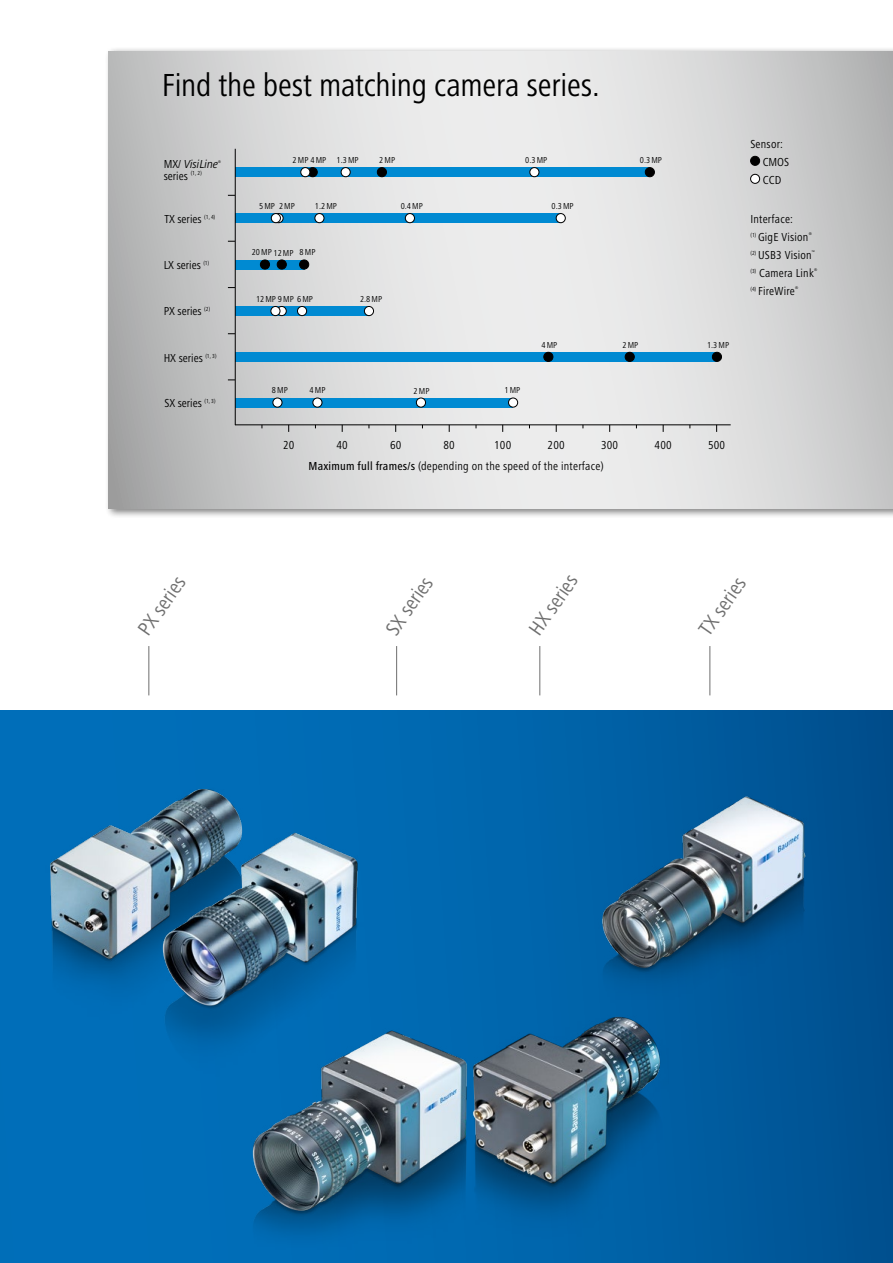
<style>
.page{position:relative;width:893px;height:1263px;background:#fff}
.page>*{position:absolute;margin:0;border:0;box-sizing:border-box;transform-origin:0 0}
.t1{font:condensed 33px "Frutiger Next LT";letter-spacing:-.01em;color:#000}
.t2{font:condensed 21px "Frutiger Next LT";color:#6e6e6e}
.t3{font:condensed 12px/18px "Frutiger Next LT";letter-spacing:.02em;color:#000}
.t4{font:condensed 12px "Frutiger Next LT";color:#000}
.t5{font:italic 12px "Frutiger Next LT";color:#000;scale:.9 1}
.t6{font:condensed 8.85px "Frutiger Next LT";color:#000}
.t7{font:condensed 3.9px "Frutiger Next LT";color:#000}
.t8{font:italic 3.9px "Frutiger Next LT";color:#000;scale:.9 1}
.s1{font-style:normal;font-stretch:condensed}
.s2{font-weight:500}
</style>
<div class="page">
<img style="left:0;top:711px;width:893px;height:552px">
<img style="left:445px;top:973px;width:224px;height:266px">
<img style="left:579px;top:788px;width:250px;height:281px">
<img style="left:214px;top:1004px;width:282px;height:259px">
<img style="left:0;top:992px;width:1px;height:271px">
<img style="left:10px;top:759px;width:259px;height:263px">
<img style="left:136px;top:833px;width:263px;height:286px">
<hr style="left:709px;top:646px;width:1px;height:49px;background:#6e6e6e">
<hr style="left:539px;top:646px;width:1px;height:49px;background:#6e6e6e">
<hr style="left:396px;top:646px;width:1px;height:49px;background:#6e6e6e">
<hr style="left:148px;top:646px;width:1px;height:49px;background:#6e6e6e">
<div style="left:104px;top:47px;width:789px;height:472px;background:#000;opacity:.5"></div>
<svg style="left:109px;top:51px;width:784px;height:458px;background:#d6d7d7"></svg>
<div style="left:235px;top:398px;width:278px;height:9px;background:#008ad2"></div>
<div style="left:508px;top:398px;width:10px;height:9px;background:#fff;border-radius:50%"></div>
<div style="left:508px;top:398px;width:10px;height:9px;border:1px solid #000;border-radius:50%"></div>
<div style="left:416px;top:398px;width:9px;height:9px;background:#fff;border-radius:50%"></div>
<div style="left:416px;top:398px;width:10px;height:9px;border:1px solid #000;border-radius:50%"></div>
<div style="left:313px;top:398px;width:9px;height:9px;background:#fff;border-radius:50%"></div>
<div style="left:313px;top:398px;width:9px;height:9px;border:1px solid #000;border-radius:50%"></div>
<div style="left:273px;top:398px;width:9px;height:9px;background:#fff;border-radius:50%"></div>
<div style="left:273px;top:398px;width:9px;height:9px;border:1px solid #000;border-radius:50%"></div>
<div style="left:235px;top:213px;width:326px;height:10px;background:#008ad2"></div>
<div style="left:556px;top:214px;width:9px;height:9px;background:#fff;border-radius:50%"></div>
<div style="left:556px;top:213px;width:9px;height:10px;border:1px solid #000;border-radius:50%"></div>
<div style="left:315px;top:214px;width:9px;height:9px;background:#fff;border-radius:50%"></div>
<div style="left:315px;top:213px;width:9px;height:10px;border:1px solid #000;border-radius:50%"></div>
<div style="left:274px;top:213px;width:9px;height:10px;border:1px solid #000;border-radius:50%"></div>
<div style="left:271px;top:214px;width:9px;height:9px;background:#fff;border-radius:50%"></div>
<div style="left:271px;top:213px;width:10px;height:10px;border:1px solid #000;border-radius:50%"></div>
<div style="left:235px;top:352px;width:482px;height:10px;background:#008ad2"></div>
<div style="left:712px;top:352px;width:9px;height:9px;background:#000;border-radius:50%"></div>
<div style="left:712px;top:352px;width:10px;height:10px;border:1px solid #000;border-radius:50%"></div>
<div style="left:625px;top:352px;width:9px;height:9px;background:#000;border-radius:50%"></div>
<div style="left:625px;top:352px;width:9px;height:10px;border:1px solid #000;border-radius:50%"></div>
<div style="left:544px;top:352px;width:9px;height:9px;background:#000;border-radius:50%"></div>
<div style="left:544px;top:352px;width:9px;height:10px;border:1px solid #000;border-radius:50%"></div>
<div style="left:235px;top:260px;width:69px;height:9px;background:#008ad2"></div>
<div style="left:277px;top:260px;width:9px;height:9px;background:#000;border-radius:50%"></div>
<div style="left:277px;top:260px;width:9px;height:9px;border:1px solid #000;border-radius:50%"></div>
<div style="left:300px;top:260px;width:9px;height:9px;background:#000;border-radius:50%"></div>
<div style="left:299px;top:260px;width:10px;height:9px;border:1px solid #000;border-radius:50%"></div>
<div style="left:260px;top:260px;width:10px;height:9px;background:#000;border-radius:50%"></div>
<div style="left:260px;top:260px;width:10px;height:9px;border:1px solid #000;border-radius:50%"></div>
<div style="left:235px;top:306px;width:134px;height:10px;background:#008ad2"></div>
<div style="left:364px;top:306px;width:10px;height:10px;background:#fff;border-radius:50%"></div>
<div style="left:364px;top:306px;width:10px;height:10px;border:1px solid #000;border-radius:50%"></div>
<div style="left:297px;top:306px;width:10px;height:10px;background:#fff;border-radius:50%"></div>
<div style="left:297px;top:306px;width:10px;height:10px;border:1px solid #000;border-radius:50%"></div>
<svg style="left:277px;top:306px;width:9px;height:10px"></svg>
<div style="left:277px;top:306px;width:9px;height:10px;border:1px solid #000;border-radius:50%"></div>
<div style="left:271px;top:306px;width:9px;height:10px;background:#fff;border-radius:50%"></div>
<div style="left:271px;top:306px;width:9px;height:10px;border:1px solid #000;border-radius:50%"></div>
<div style="left:235px;top:167px;width:415px;height:10px;background:#008ad2"></div>
<div style="left:645px;top:168px;width:9px;height:9px;background:#000;border-radius:50%"></div>
<div style="left:645px;top:167px;width:10px;height:10px;border:1px solid #000;border-radius:50%"></div>
<div style="left:377px;top:168px;width:9px;height:9px;background:#000;border-radius:50%"></div>
<div style="left:377px;top:167px;width:10px;height:10px;border:1px solid #000;border-radius:50%"></div>
<div style="left:341px;top:168px;width:9px;height:9px;background:#fff;border-radius:50%"></div>
<div style="left:341px;top:167px;width:9px;height:10px;border:1px solid #000;border-radius:50%"></div>
<div style="left:308px;top:168px;width:9px;height:9px;background:#000;border-radius:50%"></div>
<div style="left:308px;top:167px;width:9px;height:10px;border:1px solid #000;border-radius:50%"></div>
<div style="left:301px;top:168px;width:9px;height:9px;background:#fff;border-radius:50%"></div>
<div style="left:301px;top:167px;width:9px;height:10px;border:1px solid #000;border-radius:50%"></div>
<div style="left:530px;top:168px;width:9px;height:9px;background:#fff;border-radius:50%"></div>
<div style="left:530px;top:167px;width:9px;height:10px;border:1px solid #000;border-radius:50%"></div>
<div style="left:405px;top:214px;width:9px;height:9px;background:#fff;border-radius:50%"></div>
<div style="left:405px;top:213px;width:10px;height:10px;border:1px solid #000;border-radius:50%"></div>
<hr style="left:235px;top:149px;width:1px;height:276px;background:#000">
<hr style="left:235px;top:425px;width:496px;height:1px;background:#000">
<div style="left:751px;top:156px;width:9px;height:9px;background:#000;border-radius:50%"></div>
<div style="left:750px;top:156px;width:10px;height:10px;border:1px solid #000;border-radius:50%"></div>
<div style="left:751px;top:174px;width:9px;height:9px;background:#fff;border-radius:50%"></div>
<div style="left:750px;top:174px;width:10px;height:10px;border:1px solid #000;border-radius:50%"></div>
<h1 class="t1" style="left:162px;top:67px;width:440px">Find the best matching camera series.</h1>
<p class="t5" style="left:164px;top:157px;width:62px"><span class="s1">MX/</span> VisiLine</p>
<p class="t8" style="left:218px;top:159px;width:5px">®</p>
<p class="t3" style="left:164px;top:167px;width:40px">series <sup>(1,</sup> <sup>2)</sup></p>
<p class="t4" style="left:164px;top:212px;width:53px">TX series <sup>(1,</sup> <sup>4)</sup></p>
<p class="t4" style="left:164px;top:258px;width:47px">LX series <sup>(1)</sup></p>
<p class="t4" style="left:164px;top:305px;width:48px">PX series <sup>(2)</sup></p>
<p class="t4" style="left:164px;top:351px;width:54px">HX series <sup>(1,</sup> <sup>3)</sup></p>
<p class="t4" style="left:164px;top:397px;width:53px">SX series <sup>(1,</sup> <sup>3)</sup></p>
<p class="t6" style="left:293px;top:156px;width:68px">2 MP 4 MP 1.3 MP</p>
<p class="t6" style="left:379px;top:155px;width:17px">2 MP</p>
<p class="t6" style="left:525px;top:155px;width:24px">0.3 MP</p>
<p class="t6" style="left:640px;top:155px;width:24px">0.3 MP</p>
<p class="t6" style="left:401px;top:201px;width:24px">0.4 MP</p>
<p class="t6" style="left:259px;top:201px;width:37px">5 MP 2 MP</p>
<p class="t6" style="left:315px;top:201px;width:24px">1.2 MP</p>
<p class="t6" style="left:551px;top:201px;width:24px">0.3 MP</p>
<p class="t6" style="left:252px;top:248px;width:65px">20 MP 12 MP 8 MP</p>
<p class="t6" style="left:256px;top:294px;width:58px">12 MP 9 MP 6 MP</p>
<p class="t6" style="left:360px;top:294px;width:24px">2.8 MP</p>
<p class="t6" style="left:272px;top:386px;width:17px">8 MP</p>
<p class="t6" style="left:310px;top:386px;width:17px">4 MP</p>
<p class="t6" style="left:414px;top:386px;width:17px">2 MP</p>
<p class="t6" style="left:504px;top:386px;width:17px">1 MP</p>
<p class="t6" style="left:541px;top:340px;width:17px">4 MP</p>
<p class="t6" style="left:622px;top:340px;width:17px">2 MP</p>
<p class="t6" style="left:707px;top:340px;width:24px">1.3 MP</p>
<p class="t3" style="left:283px;top:436px;width:13px">20</p>
<p class="t3" style="left:336px;top:436px;width:13px">40</p>
<p class="t3" style="left:390px;top:436px;width:13px">60</p>
<p class="t3" style="left:443px;top:436px;width:13px">80</p>
<p class="t3" style="left:494px;top:436px;width:19px">100</p>
<p class="t3" style="left:548px;top:436px;width:19px">200</p>
<p class="t3" style="left:601px;top:436px;width:19px">300</p>
<p class="t3" style="left:654px;top:436px;width:19px">400</p>
<p class="t3" style="left:708px;top:436px;width:19px">500</p>
<p class="t3" style="left:309px;top:457px;width:297px"><span class="s2">Maximum full frames/s</span> (depending on the speed of the interface)</p>
<p class="t3" style="left:763px;top:135px;width:28px;text-indent:-12px">Sensor:<br>CMOS<br>CCD</p>
<p class="t3" style="left:750px;top:210px;width:60px">Interface:<br><sup>(1)</sup> GigE Vision</p>
<p class="t7" style="left:809px;top:232px;width:5px">®</p>
<p class="t3" style="left:750px;top:246px;width:63px"><sup>(2)</sup> USB3 Vision</p>
<p class="t7" style="left:812px;top:250px;width:4px">™</p>
<p class="t3" style="left:750px;top:264px;width:65px"><sup>(3)</sup> Camera Link</p>
<p class="t7" style="left:814px;top:268px;width:5px">®</p>
<p class="t3" style="left:750px;top:282px;width:46px"><sup>(4)</sup> FireWire</p>
<p class="t7" style="left:795px;top:286px;width:5px">®</p>
<h2 class="t2" style="left:133px;top:626px;width:69px;rotate:-55deg">PX series</h2>
<h2 class="t2" style="left:381px;top:626px;width:68px;rotate:-55deg">SX series</h2>
<h2 class="t2" style="left:524px;top:626px;width:71px;rotate:-55deg">HX series</h2>
<h2 class="t2" style="left:694px;top:626px;width:67px;rotate:-55deg">TX series</h2>
</div>
